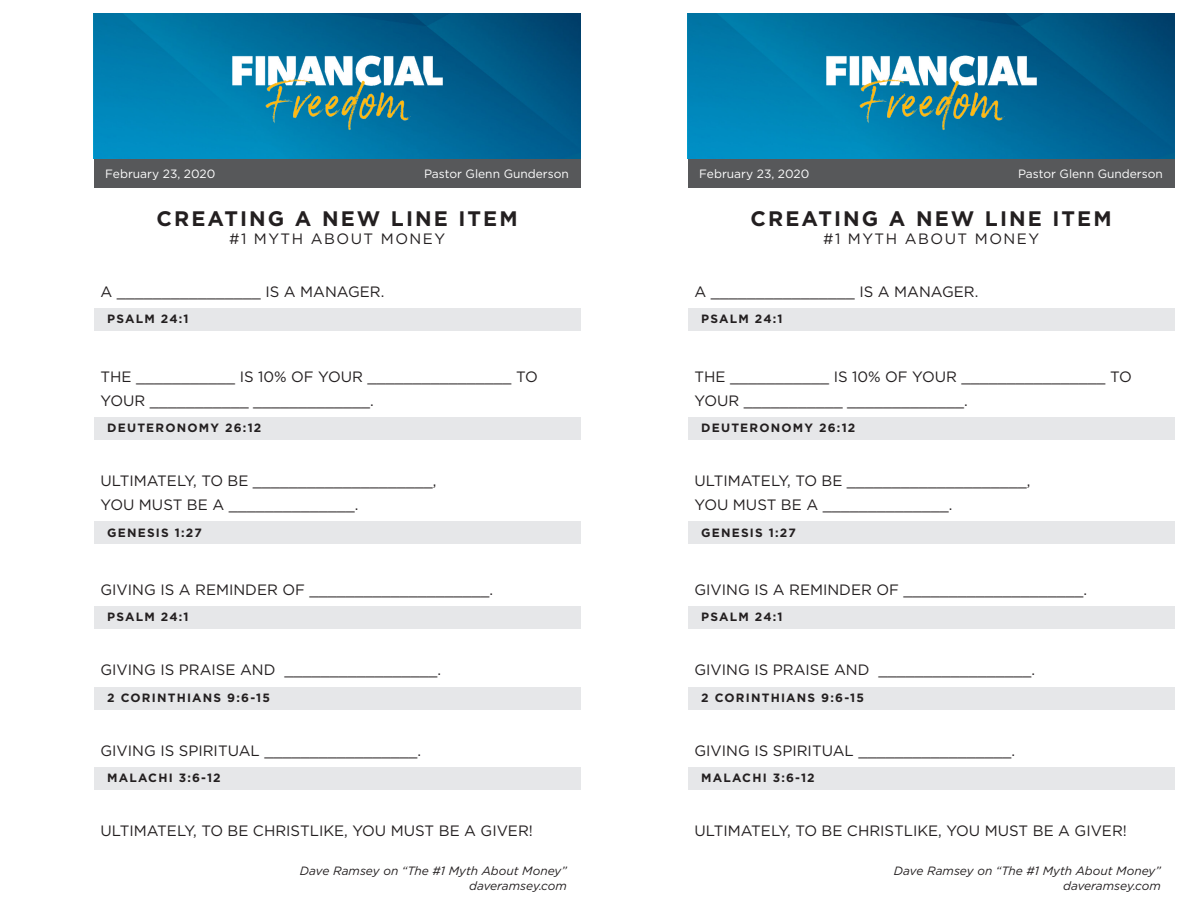
<style>
.page{position:relative;width:1188px;height:918px;background:#fff}
.page>*{position:absolute;margin:0;border:0;box-sizing:border-box;transform-origin:0 0}
.t1{font:700 21px "Gotham";letter-spacing:.1em;color:#231f20}
.Sub_Point{font:15px/24px "Gotham";color:#231f20}
.Sub_Point-2{font:15px "Gotham";letter-spacing:.1em;color:#231f20}
.Bible_Verse{font:700 12px "Gotham";letter-spacing:.1em;color:#231f20}
.Quote_Citation{font:italic 12px "Gotham";color:#231f20}
.t2{font:12px "Gotham";color:#fff}
</style>
<div class="page">
<div style="left:94px;top:159px;width:486px;height:29px;background:#57585a"></div>
<div style="left:688px;top:159px;width:486px;height:29px;background:#57585a"></div>
<div style="left:94px;top:308px;width:486px;height:23px;background:#e6e7e9"></div>
<div style="left:94px;top:417px;width:486px;height:23px;background:#e6e7e9"></div>
<div style="left:94px;top:522px;width:486px;height:22px;background:#e6e7e9"></div>
<div style="left:94px;top:606px;width:486px;height:23px;background:#e6e7e9"></div>
<div style="left:94px;top:687px;width:486px;height:23px;background:#e6e7e9"></div>
<div style="left:94px;top:767px;width:486px;height:23px;background:#e6e7e9"></div>
<div style="left:688px;top:308px;width:486px;height:23px;background:#e6e7e9"></div>
<div style="left:688px;top:417px;width:486px;height:23px;background:#e6e7e9"></div>
<div style="left:688px;top:522px;width:486px;height:22px;background:#e6e7e9"></div>
<div style="left:688px;top:606px;width:486px;height:23px;background:#e6e7e9"></div>
<div style="left:688px;top:687px;width:486px;height:23px;background:#e6e7e9"></div>
<div style="left:688px;top:767px;width:486px;height:23px;background:#e6e7e9"></div>
<img style="left:94px;top:14px;width:486px;height:145px">
<img style="left:688px;top:14px;width:486px;height:145px">
<img style="left:228px;top:48px;width:218px;height:92px">
<img style="left:822px;top:48px;width:218px;height:92px">
<p class="t2" style="left:105px;top:166px;width:112px">February 23, 2020</p>
<p class="t2" style="left:424px;top:166px;width:146px">Pastor Glenn Gunderson</p>
<p class="t2" style="left:699px;top:166px;width:112px">February 23, 2020</p>
<p class="t2" style="left:1018px;top:166px;width:146px">Pastor Glenn Gunderson</p>
<p class="t1" style="left:157px;top:205px;width:363px">CREATING A NEW LINE ITEM</p>
<p class="Sub_Point-2" style="left:229px;top:229px;width:218px">#1 MYTH ABOUT MONEY</p>
<p class="t1" style="left:751px;top:205px;width:363px">CREATING A NEW LINE ITEM</p>
<p class="Sub_Point-2" style="left:823px;top:229px;width:218px">#1 MYTH ABOUT MONEY</p>
<p class="Sub_Point" style="left:100px;top:279px;width:285px">A ________________ IS A MANAGER.</p>
<p class="Bible_Verse" style="left:107px;top:311px;width:83px">PSALM 24:1</p>
<p class="Sub_Point" style="left:694px;top:279px;width:285px">A ________________ IS A MANAGER.</p>
<p class="Bible_Verse" style="left:701px;top:311px;width:83px">PSALM 24:1</p>
<p class="Sub_Point" style="left:100px;top:364px;width:439px">THE ___________ IS 10% OF YOUR ________________ TO<br>YOUR ___________ _____________.</p>
<p class="Bible_Verse" style="left:107px;top:420px;width:156px">DEUTERONOMY 26:12</p>
<p class="Sub_Point" style="left:694px;top:364px;width:439px">THE ___________ IS 10% OF YOUR ________________ TO<br>YOUR ___________ _____________.</p>
<p class="Bible_Verse" style="left:701px;top:420px;width:156px">DEUTERONOMY 26:12</p>
<p class="Sub_Point" style="left:100px;top:468px;width:338px">ULTIMATELY, TO BE ____________________,</p>
<p class="Sub_Point" style="left:100px;top:492px;width:259px">YOU MUST BE A ______________.</p>
<p class="Bible_Verse" style="left:107px;top:524px;width:96px">GENESIS 1:27</p>
<p class="Sub_Point" style="left:694px;top:468px;width:338px">ULTIMATELY, TO BE ____________________,</p>
<p class="Sub_Point" style="left:694px;top:492px;width:259px">YOU MUST BE A ______________.</p>
<p class="Bible_Verse" style="left:701px;top:524px;width:96px">GENESIS 1:27</p>
<p class="Sub_Point" style="left:100px;top:577px;width:394px">GIVING IS A REMINDER OF ____________________.</p>
<p class="Bible_Verse" style="left:107px;top:609px;width:83px">PSALM 24:1</p>
<p class="Sub_Point" style="left:694px;top:577px;width:394px">GIVING IS A REMINDER OF ____________________.</p>
<p class="Bible_Verse" style="left:701px;top:609px;width:83px">PSALM 24:1</p>
<p class="Sub_Point" style="left:100px;top:658px;width:342px">GIVING IS PRAISE AND _________________.</p>
<p class="Bible_Verse" style="left:107px;top:690px;width:164px">2 CORINTHIANS 9:6-15</p>
<p class="Sub_Point" style="left:694px;top:658px;width:342px">GIVING IS PRAISE AND _________________.</p>
<p class="Bible_Verse" style="left:701px;top:690px;width:164px">2 CORINTHIANS 9:6-15</p>
<p class="Sub_Point" style="left:100px;top:738px;width:322px">GIVING IS SPIRITUAL _________________.</p>
<p class="Bible_Verse" style="left:107px;top:770px;width:115px">MALACHI 3:6-12</p>
<p class="Sub_Point" style="left:694px;top:738px;width:322px">GIVING IS SPIRITUAL _________________.</p>
<p class="Bible_Verse" style="left:701px;top:770px;width:115px">MALACHI 3:6-12</p>
<p class="Sub_Point" style="left:100px;top:819px;width:434px">ULTIMATELY, TO BE CHRISTLIKE, YOU MUST BE A GIVER!</p>
<p class="Quote_Citation" style="left:300px;top:863px;width:269px">Dave Ramsey on “The #1 Myth About Money”</p>
<p class="Quote_Citation" style="left:469px;top:878px;width:99px">daveramsey.com</p>
<p class="Sub_Point" style="left:694px;top:819px;width:434px">ULTIMATELY, TO BE CHRISTLIKE, YOU MUST BE A GIVER!</p>
<p class="Quote_Citation" style="left:894px;top:863px;width:269px">Dave Ramsey on “The #1 Myth About Money”</p>
<p class="Quote_Citation" style="left:1063px;top:878px;width:99px">daveramsey.com</p>
</div>
